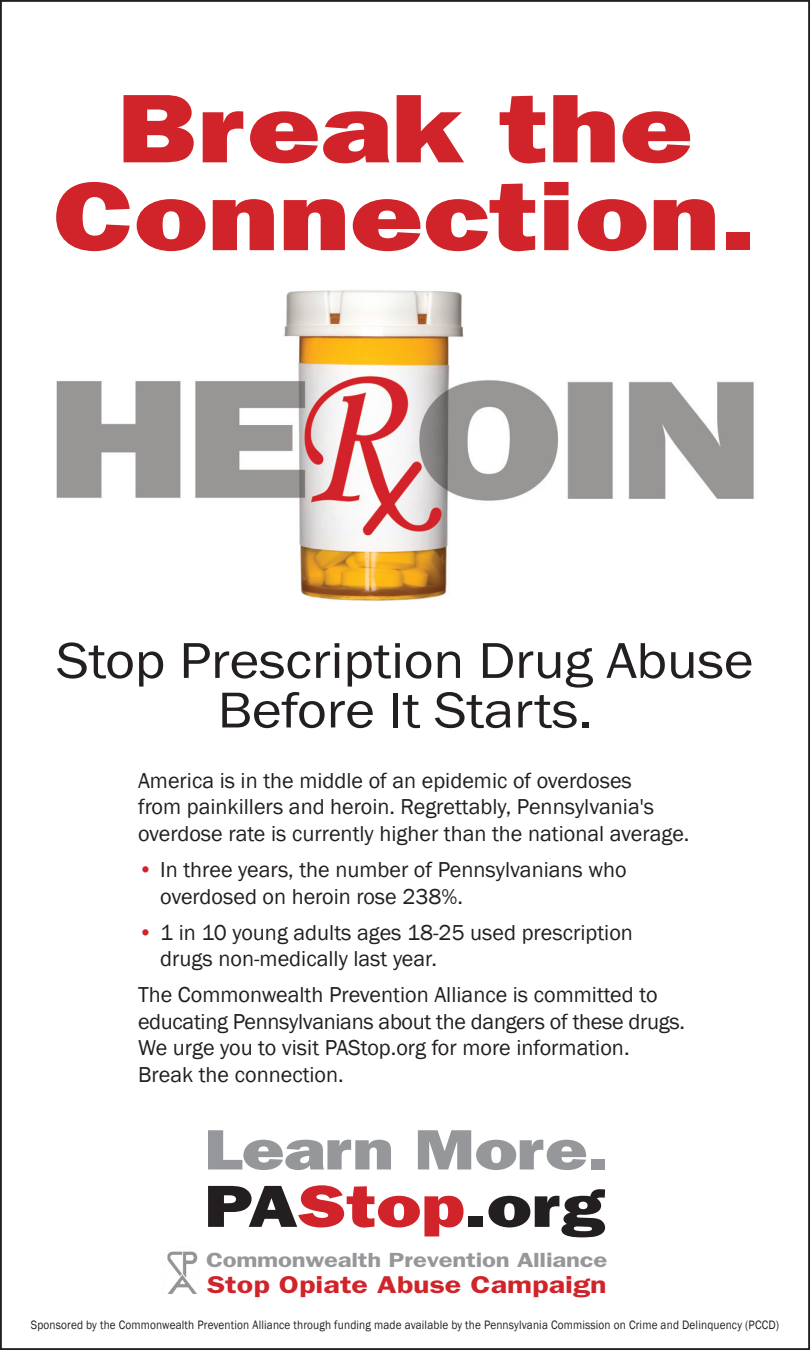
<style>
.page{position:relative;width:810px;height:1350px;background:#fff}
.page>*{position:absolute;margin:0;border:0;box-sizing:border-box;transform-origin:0 0}
.t1{font:800 98px/87.8px "Franklin Gothic";color:#d1232a;text-align:center;scale:1.25 1}
.t2{font:800 59.75px "Franklin Gothic";color:#231f20;scale:1.25 1}
.t3{font:800 57.25px "Franklin Gothic";letter-spacing:-.01em;color:#95979a;scale:1.25 1}
.t4{font:52px/49.5px "Franklin Gothic";letter-spacing:-.005em;color:#231f20;text-align:center;scale:1.1 1}
.t5{font:600 24.5px "Franklin Gothic";color:#d1232a;scale:1.25 1}
.t6{font:22.25px/26.8px "Franklin Gothic";color:#231f20}
.t7{font:600 20.5px "Franklin Gothic";letter-spacing:-.01em;color:#95979a;scale:1.25 1}
.t8{font:12.5px "Franklin Gothic";letter-spacing:.015em;color:#231f20;scale:.9 1}
.s1{color:#d1232a}
</style>
<div class="page">
<img style="left:56px;top:290px;width:698px;height:311px">
<img style="left:167px;top:1251px;width:31px;height:43px">
<h1 class="t1" style="left:53px;top:83px;width:564px">Break the<br>Connection.</h1>
<h3 class="t4" style="left:56px;top:637px;width:635px">Stop Prescription Drug Abuse<br>Before It Starts.</h3>
<p class="t6" style="left:138px;top:767px;width:553px">America is in the middle of an epidemic of overdoses<br>from painkillers and heroin. Regrettably, Pennsylvania's overdose rate is currently higher than the national average.</p>
<p class="t6" style="left:160px;top:857px;width:468px;text-indent:-22px"><span class="s1">•</span> In three years, the number of Pennsylvanians who overdosed on heroin rose 238%.</p>
<p class="t6" style="left:160px;top:919px;width:474px;text-indent:-22px"><span class="s1">•</span> 1 in 10 young adults ages 18-25 used prescription drugs non-medically last year.</p>
<p class="t6" style="left:138px;top:982px;width:548px">The Commonwealth Prevention Alliance is committed to educating Pennsylvanians about the dangers of these drugs.<br>We urge you to visit PAStop.org for more information.<br>Break the connection.</p>
<h3 class="t3" style="left:204px;top:1116px;width:325px">Learn More.</h3>
<h2 class="t2" style="left:204px;top:1171px;width:322px">PA<span class="s1">Stop</span>.org</h2>
<p class="t7" style="left:206px;top:1248px;width:323px">Commonwealth Prevention Alliance</p>
<p class="t5" style="left:207px;top:1271px;width:321px">Stop Opiate Abuse Campaign</p>
<p class="t8" style="left:31px;top:1317px;width:833px">Sponsored by the Commonwealth Prevention Alliance through funding made available by the Pennsylvania Commission on Crime and Delinquency (PCCD)</p>
</div>
